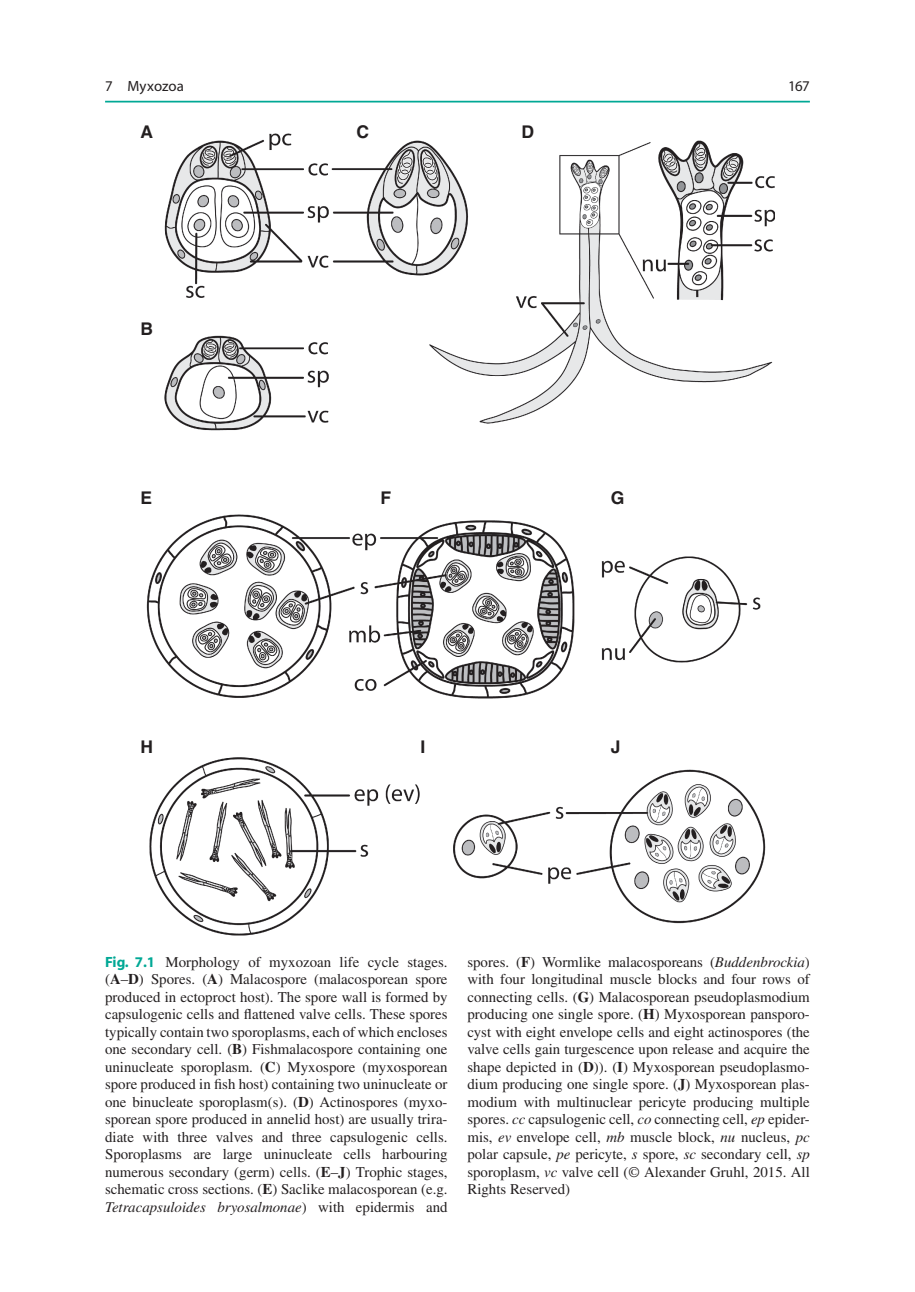
<style>
.page{position:relative;width:915px;height:1292px;background:#fff}
.page>*{position:absolute;margin:0;border:0;box-sizing:border-box;transform-origin:0 0}
.t1{font:700 17.5px "Helvetica";color:#231f20}
.t2{font:14.88px/17.5px "Times";color:#231f20;text-align:justify}
.t3{font:14.88px "Myriad";color:#231f20}
.s1{font-family:"Myriad";font-weight:700;color:#00a895}
.s2{font-weight:700}
.s3{font-style:italic}
</style>
<div class="page">
<img style="left:146px;top:133px;width:629px;height:802px">
<hr style="left:105px;top:101px;width:704px;height:1px;background:#00a895">
<p class="t3" style="left:105px;top:78px;width:80px">7 Myxozoa</p>
<p class="t1" style="left:140px;top:121px;width:14px">A</p>
<p class="t1" style="left:140px;top:318px;width:14px">B</p>
<p class="t1" style="left:356px;top:121px;width:14px">C</p>
<p class="t1" style="left:521px;top:121px;width:14px">D</p>
<p class="t1" style="left:140px;top:487px;width:13px">E</p>
<p class="t1" style="left:380px;top:487px;width:12px">F</p>
<p class="t1" style="left:610px;top:487px;width:15px">G</p>
<p class="t1" style="left:140px;top:736px;width:14px">H</p>
<p class="t1" style="left:420px;top:736px;width:6px">I</p>
<p class="t1" style="left:610px;top:736px;width:11px">J</p>
<p class="t3" style="left:788px;top:78px;width:23px">167</p>
<p class="t2" style="left:105px;top:953px;width:344px"><span class="s1">Fig. 7.1</span> Morphology of myxozoan life cycle stages. (<span class="s2">A</span>–<span class="s2">D</span>) Spores. (<span class="s2">A</span>) Malacospore (malacosporean spore produced in ectoproct host). The spore wall is formed by capsulogenic cells and flattened valve cells. These spores typically contain two sporoplasms, each of which encloses one secondary cell. (<span class="s2">B</span>) Fishmalacospore containing one uninucleate sporoplasm. (<span class="s2">C</span>) Myxospore (myxosporean spore produced in fish host) containing two uninucleate or one binucleate sporoplasm(s). (<span class="s2">D</span>) Actinospores (myxo&shy;sporean spore produced in annelid host) are usually trira&shy;diate with three valves and three capsulogenic cells.<br>Sporoplasms are large uninucleate cells harbouring numerous secondary (germ) cells. (<span class="s2">E</span>–<span class="s2">J</span>) Trophic stages, schematic cross sections. (<span class="s2">E</span>) Saclike malacosporean (e.g.<br><span class="s3">Tetracapsuloides bryosalmonae</span>) with epidermis and</p>
<p class="t2" style="left:467px;top:953px;width:344px">spores. (<span class="s2">F</span>) Wormlike malacosporeans (<span class="s3">Buddenbrockia</span>) with four longitudinal muscle blocks and four rows of connecting cells. (<span class="s2">G</span>) Malacosporean pseudoplasmodium producing one single spore. (<span class="s2">H</span>) Myxosporean pansporo&shy;cyst with eight envelope cells and eight actinospores (the valve cells gain turgescence upon release and acquire the shape depicted in (<span class="s2">D</span>)). (<span class="s2">I</span>) Myxosporean pseudoplasmo&shy;dium producing one single spore. (<span class="s2">J</span>) Myxosporean plas&shy;modium with multinuclear pericyte producing multiple spores. <span class="s3">cc</span> capsulogenic cell, <span class="s3">co</span> connecting cell, <span class="s3">ep</span> epider&shy;mis, <span class="s3">ev</span> envelope cell, <span class="s3">mb</span> muscle block, <span class="s3">nu</span> nucleus, <span class="s3">pc </span>polar capsule, <span class="s3">pe</span> pericyte, <span class="s3">s</span> spore, <span class="s3">sc</span> secondary cell, <span class="s3">sp </span>sporoplasm, <span class="s3">vc</span> valve cell (© Alexander Gruhl, 2015. All Rights Reserved)</p>
</div>
